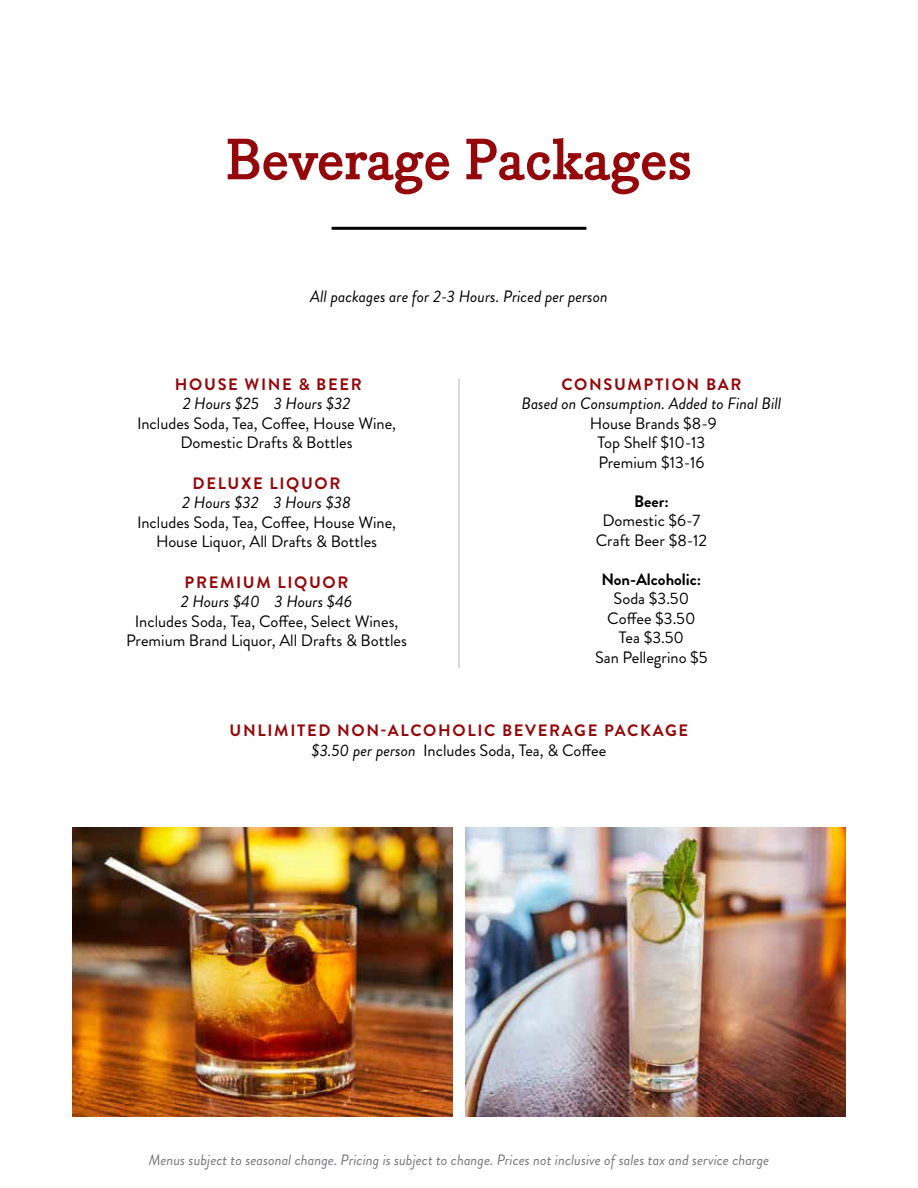
<style>
.page{position:relative;width:918px;height:1188px;background:#fff}
.page>*{position:absolute;margin:0;border:0;box-sizing:border-box;transform-origin:0 0}
.t1{font:700 57px "Bodoni Egyptian Pro";letter-spacing:-.02em;color:#94070a}
.t2{font:16.5px/19.5px "Brandon Grotesque";color:#000;text-align:center}
.t3{font:italic 16.5px "Brandon Grotesque";color:#000}
.t4{font:700 16.5px/19.5px "Brandon Grotesque";letter-spacing:.1em;color:#94070a;text-align:center}
.t5{font:700 16.5px "Brandon Grotesque";color:#000}
.t6{font:italic 15px "Brandon Grotesque";color:#77787b}
.s1{font-weight:400;font-style:italic;color:#000}
.s2{font-weight:400;color:#000}
</style>
<div class="page">
<hr style="left:459px;top:378px;width:1px;height:290px;background:#b1b4b6">
<img style="left:72px;top:827px;width:380px;height:290px">
<img style="left:466px;top:827px;width:380px;height:290px">
<hr style="left:332px;top:227px;width:254px;height:3px;background:#000">
<h1 class="t1" style="left:226px;top:124px;width:468px">Beverage Packages</h1>
<p class="t3" style="left:310px;top:285px;width:299px">All packages are for 2-3 Hours. Priced per person</p>
<p class="t4" style="left:175px;top:375px;width:188px">HOUSE WINE &amp; BEER</p>
<p class="t3" style="left:183px;top:392px;width:169px">2 Hours $25 3 Hours $32</p>
<p class="t2" style="left:137px;top:414px;width:261px">Includes Soda, Tea, Coffee, House Wine,<br>Domestic Drafts &amp; Bottles</p>
<p class="t4" style="left:193px;top:474px;width:149px">DELUXE LIQUOR</p>
<p class="t3" style="left:182px;top:491px;width:170px">2 Hours $32 3 Hours $38</p>
<p class="t2" style="left:137px;top:513px;width:261px">Includes Soda, Tea, Coffee, House Wine,<br>House Liquor, All Drafts &amp; Bottles</p>
<p class="t4" style="left:185px;top:573px;width:165px">PREMIUM LIQUOR</p>
<p class="t3" style="left:181px;top:590px;width:173px">2 Hours $40 3 Hours $46</p>
<p class="t2" style="left:126px;top:612px;width:282px">Includes Soda, Tea, Coffee, Select Wines,<br>Premium Brand Liquor, All Drafts &amp; Bottles</p>
<p class="t4" style="left:561px;top:375px;width:182px">CONSUMPTION BAR</p>
<p class="t3" style="left:522px;top:392px;width:261px">Based on Consumption. Added to Final Bill</p>
<p class="t2" style="left:590px;top:414px;width:128px">House Brands $8-9<br>Top Shelf $10-13<br>Premium $13-16</p>
<p class="t5" style="left:634px;top:490px;width:36px">Beer:</p>
<p class="t2" style="left:596px;top:511px;width:113px">Domestic $6-7<br>Craft Beer $8-12</p>
<p class="t5" style="left:601px;top:568px;width:101px">Non-Alcoholic:</p>
<p class="t2" style="left:595px;top:589px;width:114px">Soda $3.50<br>Coffee $3.50<br>Tea $3.50<br>San Pellegrino $5</p>
<p class="t4" style="left:230px;top:721px;width:460px">UNLIMITED NON-ALCOHOLIC BEVERAGE PACKAGE <span class="s1">$3.50 per person</span> <span class="s2">Includes Soda, Tea, &amp; Coffee</span></p>
<p class="t6" style="left:149px;top:1150px;width:622px">Menus subject to seasonal change. Pricing is subject to change. Prices not inclusive of sales tax and service charge</p>
</div>
